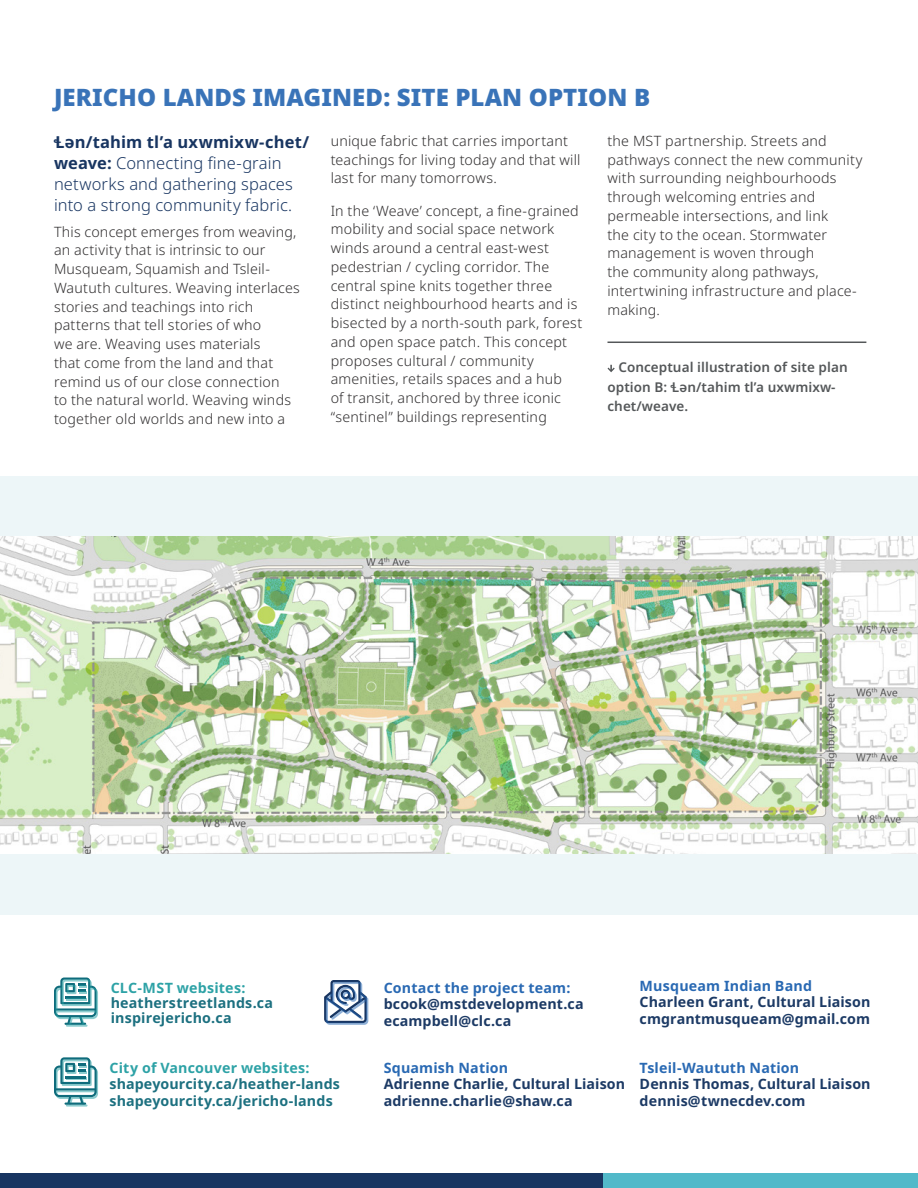
<style>
.page{position:relative;width:918px;height:1188px;background:#fff}
.page>*{position:absolute;margin:0;border:0;box-sizing:border-box;transform-origin:0 0}
.t1{font:900 24px "Noto Sans";letter-spacing:.005em;color:#2364b0}
.MST_H3{font:300 16.5px/21px "Noto Sans";letter-spacing:.005em;color:#183561}
.MST_body{font:300 14.25px/18.8px "Noto Sans";letter-spacing:.015em;color:#312f30}
.MST_body-2{font:700 14.25px/16.5px "Noto Sans";letter-spacing:.005em;color:#1c3a65}
.MST_body-3{font:700 14.25px/15px "Noto Sans";letter-spacing:.01em;color:#1c7080}
.MST_body-4{font:700 14.25px "Noto Sans";letter-spacing:.01em;color:#2969b3}
.MST_caption{font:600 13.5px/19.5px "Noto Sans";letter-spacing:.005em;color:#545759}
.s1{font-weight:700}
.s2{color:#2da2a6}
.s3{color:#2969b3}
</style>
<div class="page">
<hr style="left:608px;top:342px;width:258px;height:1px;background:#545759">
<svg style="left:608px;top:365px;width:7px;height:7px"></svg>
<div style="left:0;top:476px;width:918px;height:438px;background:#edf6f8"></div>
<img style="left:0;top:537px;width:918px;height:316px">
<svg style="left:324px;top:980px;width:44px;height:45px"></svg>
<svg style="left:54px;top:978px;width:44px;height:49px"></svg>
<svg style="left:54px;top:1057px;width:44px;height:50px"></svg>
<div style="left:0;top:1174px;width:603px;height:14px;background:#183561"></div>
<div style="left:603px;top:1174px;width:315px;height:14px;background:#51b9c9"></div>
<h1 class="t1" style="left:54px;top:79px;width:598px">JERICHO LANDS IMAGINED: SITE PLAN OPTION B</h1>
<h3 class="MST_H3" style="left:54px;top:132px;width:257px"><span class="s1">Ɬən/tahim tl’a uxwmixw-chet/ weave:</span> Connecting fine-grain networks and gathering spaces into a strong community fabric.</h3>
<p class="MST_body" style="left:54px;top:222px;width:247px">This concept emerges from weaving, an activity that is intrinsic to our Musqueam, Squamish and Tsleil-Waututh cultures. Weaving interlaces stories and teachings into rich patterns that tell stories of who<br>we are. Weaving uses materials<br>that come from the land and that remind us of our close connection<br>to the natural world. Weaving winds together old worlds and new into a</p>
<p class="MST_body" style="left:331px;top:132px;width:251px">unique fabric that carries important teachings for living today and that will last for many tomorrows.</p>
<p class="MST_body" style="left:331px;top:201px;width:253px">In the ‘Weave’ concept, a fine-grained mobility and social space network winds around a central east-west pedestrian / cycling corridor. The central spine knits together three distinct neighbourhood hearts and is bisected by a north-south park, forest and open space patch. This concept proposes cultural / community amenities, retails spaces and a hub<br>of transit, anchored by three iconic “sentinel” buildings representing</p>
<p class="MST_body" style="left:608px;top:132px;width:256px">the MST partnership. Streets and pathways connect the new community with surrounding neighbourhoods through welcoming entries and permeable intersections, and link<br>the city to the ocean. Stormwater management is woven through<br>the community along pathways, intertwining infrastructure and place&shy;making.</p>
<p class="MST_caption" style="left:608px;top:358px;width:242px;text-indent:11px">Conceptual illustration of site plan option B: Ɬən/tahim tl’a uxwmixw&shy;chet/weave.</p>
<p class="MST_body-3" style="left:111px;top:980px;width:164px"><span class="s2">CLC-MST websites: </span>heatherstreetlands.ca</p>
<p class="MST_body-3" style="left:111px;top:1010px;width:122px">inspirejericho.ca</p>
<p class="MST_body-3" style="left:110px;top:1060px;width:232px;line-height:16.5px"><span class="s2">City of Vancouver websites: </span>shapeyourcity.ca/heather-lands</p>
<p class="MST_body-3" style="left:110px;top:1093px;width:225px">shapeyourcity.ca/jericho-lands</p>
<p class="MST_body-2" style="left:384px;top:980px;width:202px"><span class="s3">Contact the project team: </span>bcook@mstdevelopment.ca</p>
<p class="MST_body-2" style="left:384px;top:1013px;width:129px">ecampbell@clc.ca</p>
<p class="MST_body-4" style="left:384px;top:1057px;width:126px">Squamish Nation</p>
<p class="MST_body-2" style="left:384px;top:1076px;width:243px">Adrienne Charlie, Cultural Liaison</p>
<p class="MST_body-2" style="left:384px;top:1093px;width:191px">adrienne.charlie@shaw.ca</p>
<p class="MST_body-4" style="left:640px;top:975px;width:174px">Musqueam Indian Band</p>
<p class="MST_body-2" style="left:640px;top:994px;width:232px">Charleen Grant, Cultural Liaison</p>
<p class="MST_body-2" style="left:640px;top:1010px;width:232px">cmgrantmusqueam@gmail.com</p>
<p class="MST_body-4" style="left:640px;top:1057px;width:161px">Tsleil-Waututh Nation</p>
<p class="MST_body-2" style="left:640px;top:1076px;width:232px">Dennis Thomas, Cultural Liaison</p>
<p class="MST_body-2" style="left:640px;top:1093px;width:167px">dennis@twnecdev.com</p>
</div>
